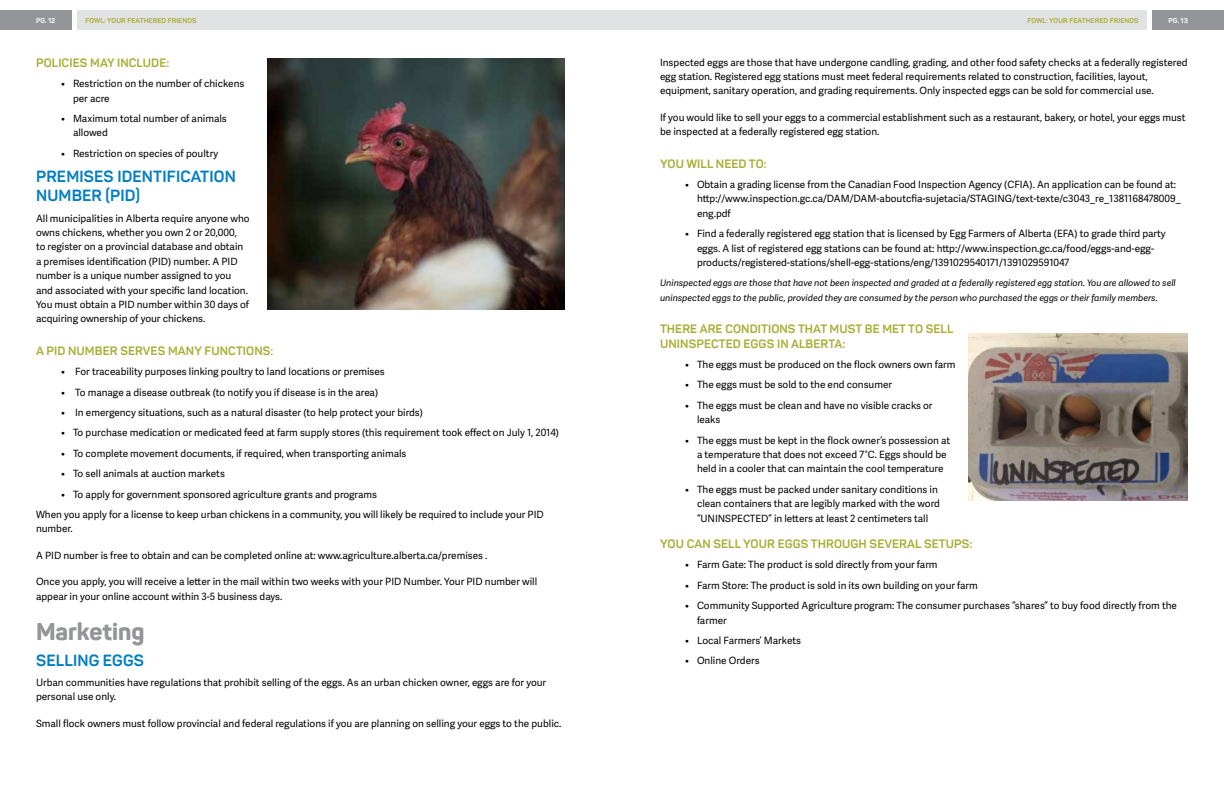
<style>
.page{position:relative;width:1224px;height:792px;background:#fff}
.page>*{position:absolute;margin:0;border:0;box-sizing:border-box;transform-origin:0 0}
.t1{font:800 24px "Panton";color:#939598}
.t2{font:700 16px/19.2px "Panton";letter-spacing:.01em;color:#007dc3}
.t3{font:700 12px/14.4px "Panton";letter-spacing:.01em;color:#a9ae36}
.t4{font:10px/14.4px "Adelle Sans";color:#000}
.t5{font:italic 9px/14.4px "Adelle Sans";color:#000}
.t6{font:700 7px "Panton";letter-spacing:.01em;color:#a9ae36}
.t7{font:700 7px "Panton";letter-spacing:.005em;color:#fff}
</style>
<div class="page">
<div style="left:612px;top:11px;width:535px;height:19px;background:#e1e2e3"></div>
<div style="left:1153px;top:11px;width:71px;height:19px;background:#939598"></div>
<div style="left:77px;top:11px;width:535px;height:19px;background:#e1e2e3"></div>
<div style="left:0;top:11px;width:71px;height:19px;background:#939598"></div>
<img style="left:267px;top:58px;width:297px;height:251px">
<img style="left:969px;top:334px;width:219px;height:166px">
<p class="t7" style="left:36px;top:16px;width:21px">PG. 12</p>
<p class="t6" style="left:85px;top:16px;width:113px">FOWL: YOUR FEATHERED FRIENDS</p>
<p class="t6" style="left:1027px;top:16px;width:113px">FOWL: YOUR FEATHERED FRIENDS</p>
<p class="t7" style="left:1168px;top:16px;width:21px">PG. 13</p>
<p class="t3" style="left:36px;top:55px;width:135px">POLICIES MAY INCLUDE:</p>
<p class="t4" style="left:73px;top:76px;width:173px;text-indent:-12px">• Restriction on the number of chickens per acre</p>
<p class="t4" style="left:73px;top:111px;width:155px;text-indent:-12px">• Maximum total number of animals allowed</p>
<p class="t4" style="left:61px;top:146px;width:159px">• Restriction on species of poultry</p>
<h2 class="t2" style="left:36px;top:167px;width:201px">PREMISES IDENTIFICATION<br>NUMBER (PID)</h2>
<p class="t4" style="left:36px;top:211px;width:215px">All municipalities in Alberta require anyone who owns chickens, whether you own 2 or 20,000,<br>to register on a provincial database and obtain a premises identification (PID) number. A PID number is a unique number assigned to you and associated with your specific land location.<br>You must obtain a PID number within 30 days of acquiring ownership of your chickens.</p>
<p class="t3" style="left:36px;top:343px;width:239px">A PID NUMBER SERVES MANY FUNCTIONS:</p>
<p class="t4" style="left:61px;top:364px;width:325px">• For traceability purposes linking poultry to land locations or premises</p>
<p class="t4" style="left:61px;top:385px;width:319px">• To manage a disease outbreak (to notify you if disease is in the area)</p>
<p class="t4" style="left:61px;top:405px;width:364px">• In emergency situations, such as a natural disaster (to help protect your birds)</p>
<p class="t4" style="left:61px;top:425px;width:500px">• To purchase medication or medicated feed at farm supply stores (this requirement took effect on July 1, 2014)</p>
<p class="t4" style="left:61px;top:446px;width:347px">• To complete movement documents, if required, when transporting animals</p>
<p class="t4" style="left:61px;top:466px;width:165px">• To sell animals at auction markets</p>
<p class="t4" style="left:36px;top:484px;width:509px;line-height:20.4px;text-indent:25px">• To apply for government sponsored agriculture grants and programs<br>When you apply for a license to keep urban chickens in a community, you will likely be required to include your PID</p>
<p class="t4" style="left:36px;top:521px;width:38px">number.</p>
<p class="t4" style="left:36px;top:548px;width:453px">A PID number is free to obtain and can be completed online at: www.agriculture.alberta.ca/premises .</p>
<p class="t4" style="left:36px;top:574px;width:503px">Once you apply, you will receive a letter in the mail within two weeks with your PID Number. Your PID number will appear in your online account within 3-5 business days.</p>
<h1 class="t1" style="left:36px;top:617px;width:110px">Marketing</h1>
<h2 class="t2" style="left:36px;top:650px;width:109px">SELLING EGGS</h2>
<p class="t4" style="left:36px;top:675px;width:512px">Urban communities have regulations that prohibit selling of the eggs. As an urban chicken owner, eggs are for your personal use only.</p>
<p class="t4" style="left:36px;top:716px;width:527px">Small flock owners must follow provincial and federal regulations if you are planning on selling your eggs to the public.</p>
<p class="t4" style="left:660px;top:54px;width:529px">Inspected eggs are those that have undergone candling, grading, and other food safety checks at a federally registered egg station. Registered egg stations must meet federal requirements related to construction, facilities, layout, equipment, sanitary operation, and grading requirements. Only inspected eggs can be sold for commercial use.</p>
<p class="t4" style="left:660px;top:110px;width:527px">If you would like to sell your eggs to a commercial establishment such as a restaurant, bakery, or hotel, your eggs must be inspected at a federally registered egg station.</p>
<p class="t3" style="left:660px;top:156px;width:108px">YOU WILL NEED TO:</p>
<p class="t4" style="left:697px;top:177px;width:485px;text-indent:-12px">• Obtain a grading license from the Canadian Food Inspection Agency (CFIA). An application can be found at: http://www.inspection.gc.ca/DAM/DAM-aboutcfia-sujetacia/STAGING/text-texte/c3043_re_1381168478009_ eng.pdf</p>
<p class="t4" style="left:697px;top:226px;width:470px;text-indent:-12px">• Find a federally registered egg station that is licensed by Egg Farmers of Alberta (EFA) to grade third party eggs. A list of registered egg stations can be found at: http://www.inspection.gc.ca/food/eggs-and-egg&shy;products/registered-stations/shell-egg-stations/eng/1391029540171/1391029591047</p>
<p class="t5" style="left:660px;top:276px;width:517px">Uninspected eggs are those that have not been inspected and graded at a federally registered egg station. You are allowed to sell uninspected eggs to the public, provided they are consumed by the person who purchased the eggs or their family members.</p>
<p class="t3" style="left:660px;top:322px;width:295px">THERE ARE CONDITIONS THAT MUST BE MET TO SELL<br>UNINSPECTED EGGS IN ALBERTA:</p>
<p class="t4" style="left:685px;top:357px;width:272px">• The eggs must be produced on the flock owners own farm</p>
<p class="t4" style="left:685px;top:377px;width:209px">• The eggs must be sold to the end consumer</p>
<p class="t4" style="left:697px;top:398px;width:237px;text-indent:-12px">• The eggs must be clean and have no visible cracks or leaks</p>
<p class="t4" style="left:697px;top:432px;width:255px;text-indent:-12px">• The eggs must be kept in the flock owner’s possession at a temperature that does not exceed 7°C. Eggs should be held in a cooler that can maintain the cool temperature</p>
<p class="t4" style="left:697px;top:482px;width:245px;text-indent:-12px">• The eggs must be packed under sanitary conditions in clean containers that are legibly marked with the word “UNINSPECTED” in letters at least 2 centimeters tall</p>
<p class="t3" style="left:660px;top:536px;width:314px">YOU CAN SELL YOUR EGGS THROUGH SEVERAL SETUPS:</p>
<p class="t4" style="left:685px;top:557px;width:254px">• Farm Gate: The product is sold directly from your farm</p>
<p class="t4" style="left:685px;top:578px;width:294px">• Farm Store: The product is sold in its own building on your farm</p>
<p class="t4" style="left:697px;top:598px;width:482px;text-indent:-12px">• Community Supported Agriculture program: The consumer purchases “shares” to buy food directly from the farmer</p>
<p class="t4" style="left:685px;top:633px;width:118px">• Local Farmers’ Markets</p>
<p class="t4" style="left:685px;top:653px;width:76px">• Online Orders</p>
</div>
